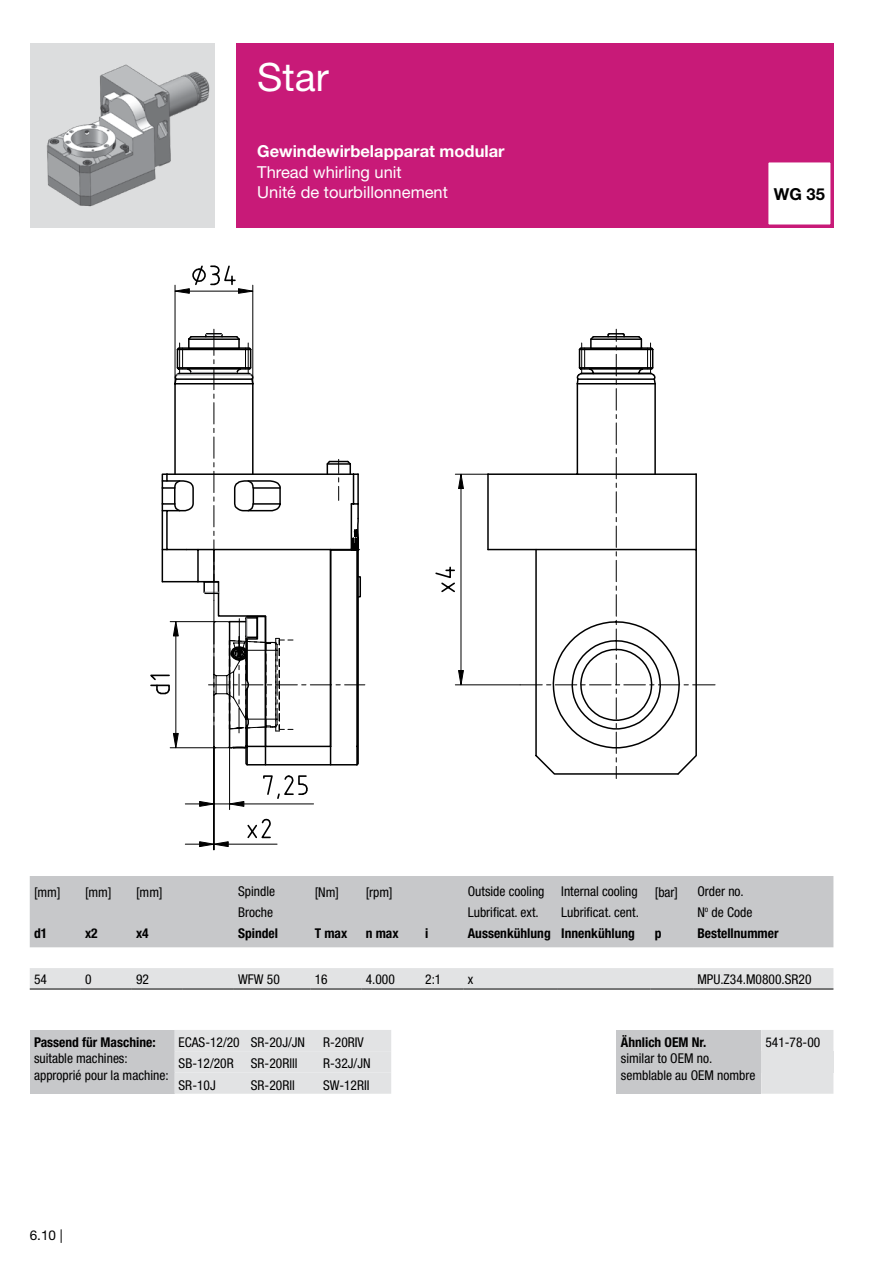
<style>
.page{position:relative;width:893px;height:1263px;background:#fff}
.page>*{position:absolute;margin:0;border:0;box-sizing:border-box;transform-origin:0 0}
.t1{font:39px "Helvetica Neue LT";color:#fff}
.t2{font:16.5px/20.5px "Helvetica Neue LT";color:#fff}
.t3{font:700 16.5px "Helvetica Neue LT";color:#fff}
.t4{font:700 16.5px "Helvetica Neue LT";color:#000}
.t5{font:condensed 13.5px/20.5px "Helvetica Neue";color:#000}
.t6{font:700 condensed 13.5px "Helvetica Neue";color:#000}
.t7{font:13.5px "Helvetica Neue LT";color:#000}
.s1{font-weight:700}
</style>
<div class="page">
<div style="left:236px;top:43px;width:597px;height:184px;background:#c81a78"></div>
<div style="left:767px;top:161px;width:65px;height:65px;background:#fff"></div>
<div style="left:765px;top:159px;width:68px;height:68px;border:3px solid #c81a78"></div>
<img style="left:30px;top:43px;width:185px;height:183px">
<div style="left:30px;top:876px;width:803px;height:71px;background:#c7c8ca"></div>
<div style="left:30px;top:968px;width:803px;height:21px;background:#e2e3e4"></div>
<hr style="left:30px;top:989px;width:51px;height:1px;background:#000">
<hr style="left:81px;top:989px;width:51px;height:1px;background:#000">
<hr style="left:132px;top:989px;width:51px;height:1px;background:#000">
<hr style="left:183px;top:989px;width:51px;height:1px;background:#000">
<hr style="left:234px;top:989px;width:76px;height:1px;background:#000">
<hr style="left:310px;top:989px;width:51px;height:1px;background:#000">
<hr style="left:361px;top:989px;width:60px;height:1px;background:#000">
<hr style="left:421px;top:989px;width:42px;height:1px;background:#000">
<hr style="left:463px;top:989px;width:94px;height:1px;background:#000">
<hr style="left:557px;top:989px;width:94px;height:1px;background:#000">
<hr style="left:651px;top:989px;width:42px;height:1px;background:#000">
<hr style="left:693px;top:989px;width:140px;height:1px;background:#000">
<svg style="left:581px;top:329px;width:134px;height:449px"></svg>
<hr style="left:175px;top:285px;width:1px;height:99px;background:#000">
<hr style="left:252px;top:285px;width:1px;height:99px;background:#000">
<svg style="left:174px;top:265px;width:80px;height:29px"></svg>
<svg style="left:365px;top:347px;width:333px;height:429px"></svg>
<svg style="left:150px;top:329px;width:215px;height:521px"></svg>
<div style="left:30px;top:1030px;width:144px;height:64px;background:#c7c8ca"></div>
<div style="left:174px;top:1030px;width:217px;height:64px;background:#e2e3e4"></div>
<div style="left:617px;top:1030px;width:144px;height:64px;background:#c7c8ca"></div>
<div style="left:761px;top:1030px;width:72px;height:64px;background:#e2e3e4"></div>
<div style="left:761px;top:1051px;width:72px;height:21px;background:#e2e3e4"></div>
<h1 class="t1" style="left:257px;top:54px;width:73px">Star</h1>
<p class="t3" style="left:257px;top:141px;width:249px">Gewindewirbelapparat modular</p>
<p class="t2" style="left:257px;top:161px;width:192px">Thread whirling unit<br>Unité de tourbillonnement</p>
<p class="t4" style="left:774px;top:184px;width:53px">WG 35</p>
<p class="t5" style="left:34px;top:882px;width:28px">[mm]</p>
<p class="t6" style="left:34px;top:924px;width:15px">d1</p>
<p class="t5" style="left:85px;top:882px;width:28px">[mm]</p>
<p class="t6" style="left:85px;top:924px;width:14px">x2</p>
<p class="t5" style="left:136px;top:882px;width:28px">[mm]</p>
<p class="t6" style="left:136px;top:924px;width:14px">x4</p>
<p class="t5" style="left:238px;top:881px;width:39px">Spindle<br>Broche</p>
<p class="t6" style="left:238px;top:924px;width:41px">Spindel</p>
<p class="t5" style="left:315px;top:882px;width:26px">[Nm]</p>
<p class="t6" style="left:315px;top:924px;width:34px">T max</p>
<p class="t5" style="left:366px;top:882px;width:28px">[rpm]</p>
<p class="t6" style="left:366px;top:924px;width:34px">n max</p>
<p class="t6" style="left:425px;top:924px;width:5px">i</p>
<p class="t5" style="left:468px;top:881px;width:78px">Outside cooling<br>Lubrificat. ext.</p>
<p class="t6" style="left:468px;top:924px;width:84px">Aussenkühlung</p>
<p class="t5" style="left:561px;top:881px;width:79px">Internal cooling<br>Lubrificat. cent.</p>
<p class="t6" style="left:561px;top:924px;width:75px">Innenkühlung</p>
<p class="t5" style="left:655px;top:882px;width:25px">[bar]</p>
<p class="t6" style="left:655px;top:924px;width:8px">p</p>
<p class="t5" style="left:697px;top:881px;width:83px">Order no.<br>N<sup>o</sup> de Code<br><span class="s1">Bestellnummer</span></p>
<p class="t5" style="left:34px;top:968px;width:14px">54</p>
<p class="t5" style="left:85px;top:968px;width:8px">0</p>
<p class="t5" style="left:136px;top:968px;width:14px">92</p>
<p class="t5" style="left:238px;top:968px;width:43px">WFW 50</p>
<p class="t5" style="left:315px;top:968px;width:14px">16</p>
<p class="t5" style="left:366px;top:968px;width:31px">4.000</p>
<p class="t5" style="left:425px;top:968px;width:18px">2:1</p>
<p class="t5" style="left:468px;top:968px;width:7px">x</p>
<p class="t5" style="left:697px;top:968px;width:116px">MPU.Z34.M0800.SR20</p>
<p class="t6" style="left:34px;top:1034px;width:123px">Passend für Maschine:</p>
<p class="t5" style="left:34px;top:1050px;width:136px;line-height:16.5px">suitable machines: approprié pour la machine:</p>
<p class="t5" style="left:179px;top:1032px;width:128px">ECAS-12/20 SR-20J/JN</p>
<p class="t5" style="left:323px;top:1032px;width:42px">R-20RIV</p>
<p class="t5" style="left:179px;top:1053px;width:57px">SB-12/20R</p>
<p class="t5" style="left:251px;top:1053px;width:48px">SR-20Rlll</p>
<p class="t5" style="left:323px;top:1053px;width:49px">R-32J/JN</p>
<p class="t5" style="left:179px;top:1074px;width:39px">SR-10J</p>
<p class="t5" style="left:251px;top:1074px;width:45px">SR-20Rll</p>
<p class="t5" style="left:323px;top:1074px;width:48px">SW-12RII</p>
<p class="t7" style="left:30px;top:1227px;width:35px">6.10 |</p>
<p class="t6" style="left:621px;top:1034px;width:87px">Ähnlich OEM Nr.</p>
<p class="t5" style="left:621px;top:1050px;width:136px;line-height:16.5px">similar to OEM no. semblable au OEM nombre</p>
<p class="t5" style="left:765px;top:1032px;width:56px">541-78-00</p>
</div>
